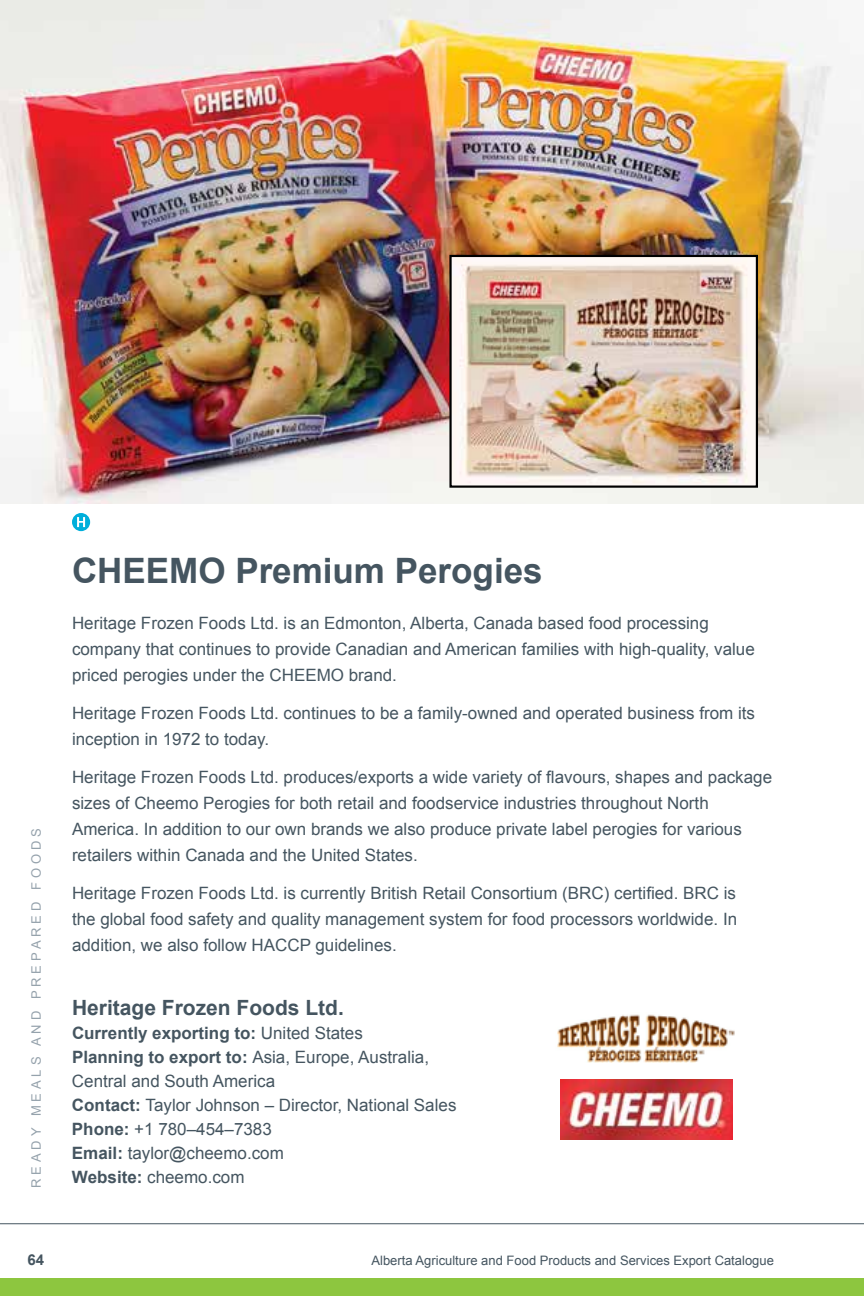
<style>
.page{position:relative;width:864px;height:1296px;background:#fff}
.page>*{position:absolute;margin:0;border:0;box-sizing:border-box;transform-origin:0 0}
.t1{font:700 35px "Arial";color:#455560}
.t2{font:700 21px "Arial";color:#455560}
.t3{font:17px/26px "Arial";color:#455560}
.t4{font:700 15px "Arial";color:#455560}
.t5{font:13px "Arial";color:#455560}
.t6{font:13px "Arial";letter-spacing:.3em;color:#95a2ac}
.s1{font-weight:700}
</style>
<div class="page">
<hr style="left:0;top:1223px;width:864px;height:1px;background:#455560">
<div style="left:0;top:1278px;width:864px;height:18px;background:#8dc63f"></div>
<img style="left:560px;top:1079px;width:172px;height:61px">
<img style="left:557px;top:1014px;width:178px;height:49px">
<img style="left:0;top:0;width:864px;height:504px">
<img style="left:452px;top:258px;width:303px;height:227px">
<div style="left:449px;top:255px;width:309px;height:233px;border:2px solid #000"></div>
<svg style="left:72px;top:513px;width:18px;height:18px"></svg>
<svg style="left:77px;top:517px;width:8px;height:10px"></svg>
<p class="t6" style="left:28px;top:1188px;width:361px;rotate:-90deg">READY MEALS AND PREPARED FOODS</p>
<h1 class="t1" style="left:72px;top:548px;width:472px">CHEEMO Premium Perogies</h1>
<p class="t3" style="left:72px;top:611px;width:684px">Heritage Frozen Foods Ltd. is an Edmonton, Alberta, Canada based food processing company that continues to provide Canadian and American families with high-quality, value priced perogies under the CHEEMO brand.</p>
<p class="t3" style="left:72px;top:701px;width:685px">Heritage Frozen Foods Ltd. continues to be a family-owned and operated business from its inception in 1972 to today.</p>
<p class="t3" style="left:72px;top:765px;width:702px">Heritage Frozen Foods Ltd. produces/exports a wide variety of flavours, shapes and package sizes of Cheemo Perogies for both retail and foodservice industries throughout North America. In addition to our own brands we also produce private label perogies for various retailers within Canada and the United States.</p>
<p class="t3" style="left:72px;top:881px;width:667px;text-align:justify">Heritage Frozen Foods Ltd. is currently British Retail Consortium (BRC) certified. BRC is the global food safety and quality management system for food processors worldwide. In addition, we also follow HACCP guidelines.</p>
<p class="t2" style="left:72px;top:994px;width:273px">Heritage Frozen Foods Ltd.</p>
<p class="t3" style="left:72px;top:1022px;width:386px;line-height:24px"><span class="s1">Currently exporting to:</span> United States<br><span class="s1">Planning to export to:</span> Asia, Europe, Australia, Central and South America<br><span class="s1">Contact:</span> Taylor Johnson – Director, National Sales <span class="s1">Phone:</span> +1 780–454–7383<br><span class="s1">Email:</span> taylor@cheemo.com</p>
<p class="t3" style="left:72px;top:1165px;width:174px"><span class="s1">Website:</span> cheemo.com</p>
<p class="t4" style="left:28px;top:1250px;width:18px">64</p>
<p class="t5" style="left:371px;top:1252px;width:404px">Alberta Agriculture and Food Products and Services Export Catalogue</p>
</div>
